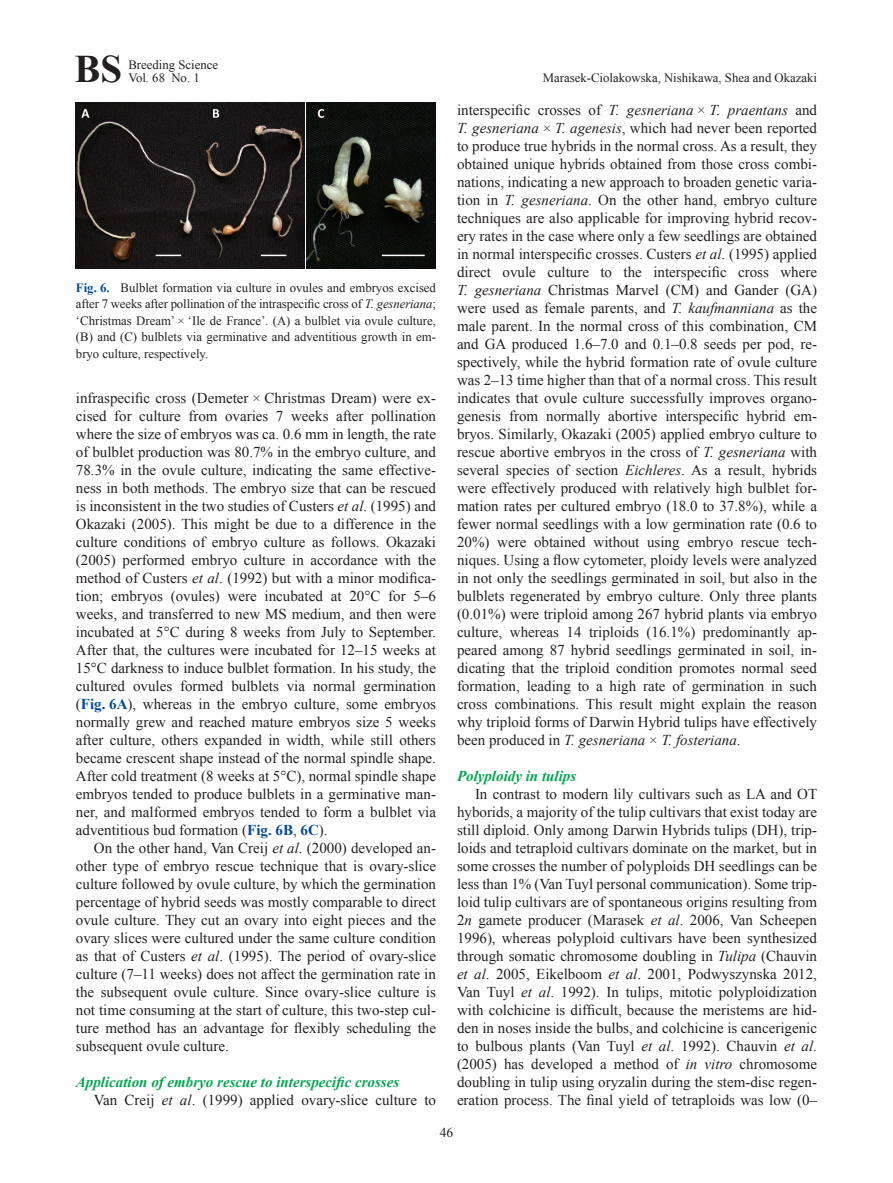
<style>
.page{position:relative;width:893px;height:1183px;background:#fff}
.page>*{position:absolute;margin:0;border:0;box-sizing:border-box;transform-origin:0 0}
.t1{font:700 39px "Times New Roman";color:#231f20}
.t2{font:15px/18px "Times New Roman";color:#231f20;text-align:justify}
.t3{font:italic 700 15px/18px "Times New Roman";color:#00a54f}
.t4{font:13.5px "Times New Roman";color:#231f20}
.t5{font:12.75px/16.5px "Times New Roman";color:#231f20;text-align:justify}
.s1{font-weight:700;color:#014c98}
.s2{font-style:italic}
.s3{font-weight:400;font-style:normal;color:#231f20}
.s4{font-weight:400;color:#231f20}
</style>
<div class="page">
<img style="left:76px;top:102px;width:123px;height:167px">
<img style="left:201px;top:102px;width:103px;height:167px">
<img style="left:307px;top:102px;width:129px;height:167px">
<svg style="left:81px;top:109px;width:8px;height:9px"></svg>
<svg style="left:213px;top:109px;width:6px;height:9px"></svg>
<svg style="left:318px;top:109px;width:6px;height:9px"></svg>
<hr style="left:156px;top:254px;width:25px;height:2px;background:#fff">
<hr style="left:382px;top:254px;width:43px;height:2px;background:#fff">
<hr style="left:261px;top:254px;width:25px;height:2px;background:#fff">
<h1 class="t1" style="left:74px;top:42px;width:49px">BS</h1>
<p class="t5" style="left:128px;top:58px;width:91px;line-height:12.8px">Breeding Science<br>Vol. 68 No. 1</p>
<p class="t5" style="left:76px;top:279px;width:362px"><span class="s1">Fig. 6.</span> Bulblet formation via culture in ovules and embryos excised after 7 weeks after pollination of the intraspecific cross of <span class="s2">T. gesneriana</span>; ‘Christmas Dream’ × ‘Ile de France’. (A) a bulblet via ovule culture, (B) and (C) bulblets via germinative and adventitious growth in em&shy;bryo culture, respectively.</p>
<p class="t2" style="left:76px;top:388px;width:362px">infraspecific cross (Demeter × Christmas Dream) were ex&shy;cised for culture from ovaries 7 weeks after pollination where the size of embryos was ca. 0.6 mm in length, the rate of bulblet production was 80.7% in the embryo culture, and 78.3% in the ovule culture, indicating the same effective&shy;ness in both methods. The embryo size that can be rescued is inconsistent in the two studies of Custers <span class="s2">et al</span>. (1995) and Okazaki (2005). This might be due to a difference in the culture conditions of embryo culture as follows. Okazaki (2005) performed embryo culture in accordance with the method of Custers <span class="s2">et al</span>. (1992) but with a minor modifica&shy;tion; embryos (ovules) were incubated at 20°C for 5–6 weeks, and transferred to new MS medium, and then were incubated at 5°C during 8 weeks from July to September.<br>After that, the cultures were incubated for 12–15 weeks at 15°C darkness to induce bulblet formation. In his study, the cultured ovules formed bulblets via normal germination (<span class="s1">Fig. 6A</span>), whereas in the embryo culture, some embryos normally grew and reached mature embryos size 5 weeks after culture, others expanded in width, while still others became crescent shape instead of the normal spindle shape.<br>After cold treatment (8 weeks at 5°C), normal spindle shape embryos tended to produce bulblets in a germinative man&shy;ner, and malformed embryos tended to form a bulblet via adventitious bud formation (<span class="s1">Fig. 6B</span>, <span class="s1">6C</span>).</p>
<p class="t2" style="left:76px;top:838px;width:362px;text-indent:18px">On the other hand, Van Creij <span class="s2">et al</span>. (2000) developed an&shy;other type of embryo rescue technique that is ovary-slice culture followed by ovule culture, by which the germination percentage of hybrid seeds was mostly comparable to direct ovule culture. They cut an ovary into eight pieces and the ovary slices were cultured under the same culture condition as that of Custers <span class="s2">et al</span>. (1995). The period of ovary-slice culture (7–11 weeks) does not affect the germination rate in the subsequent ovule culture. Since ovary-slice culture is not time consuming at the start of culture, this two-step cul&shy;ture method has an advantage for flexibly scheduling the subsequent ovule culture.</p>
<p class="t3" style="left:94px;top:1072px;width:344px;text-indent:-18px">Application of embryo rescue to interspecific crosses<br><span class="s3">Van Creij</span> <span class="s4">et al</span><span class="s3">. (1999) applied ovary-slice culture to</span></p>
<p class="t5" style="left:543px;top:69px;width:276px">Marasek-Ciolakowska, Nishikawa, Shea and Okazaki</p>
<p class="t2" style="left:457px;top:100px;width:362px">interspecific crosses of <span class="s2">T. gesneriana</span> × <span class="s2">T. praentans</span> and <span class="s2">T. gesneriana</span> × <span class="s2">T. agenesis</span>, which had never been reported to produce true hybrids in the normal cross. As a result, they obtained unique hybrids obtained from those cross combi&shy;nations, indicating a new approach to broaden genetic varia&shy;tion in <span class="s2">T. gesneriana</span>. On the other hand, embryo culture techniques are also applicable for improving hybrid recov&shy;ery rates in the case where only a few seedlings are obtained in normal interspecific crosses. Custers <span class="s2">et al</span>. (1995) applied direct ovule culture to the interspecific cross where <span class="s2">T. gesneriana</span> Christmas Marvel (CM) and Gander (GA) were used as female parents, and <span class="s2">T. kaufmanniana</span> as the male parent. In the normal cross of this combination, CM and GA produced 1.6–7.0 and 0.1–0.8 seeds per pod, re&shy;spectively, while the hybrid formation rate of ovule culture was 2–13 time higher than that of a normal cross. This result indicates that ovule culture successfully improves organo&shy;genesis from normally abortive interspecific hybrid em&shy;bryos. Similarly, Okazaki (2005) applied embryo culture to rescue abortive embryos in the cross of <span class="s2">T. gesneriana</span> with several species of section <span class="s2">Eichleres</span>. As a result, hybrids were effectively produced with relatively high bulblet for&shy;mation rates per cultured embryo (18.0 to 37.8%), while a fewer normal seedlings with a low germination rate (0.6 to 20%) were obtained without using embryo rescue tech&shy;niques. Using a flow cytometer, ploidy levels were analyzed in not only the seedlings germinated in soil, but also in the bulblets regenerated by embryo culture. Only three plants (0.01%) were triploid among 267 hybrid plants via embryo culture, whereas 14 triploids (16.1%) predominantly ap&shy;peared among 87 hybrid seedlings germinated in soil, in&shy;dicating that the triploid condition promotes normal seed formation, leading to a high rate of germination in such cross combinations. This result might explain the reason why triploid forms of Darwin Hybrid tulips have effectively been produced in <span class="s2">T. gesneriana</span> × <span class="s2">T. fosteriana</span>.</p>
<p class="t3" style="left:457px;top:766px;width:121px">Polyploidy in tulips</p>
<p class="t2" style="left:457px;top:784px;width:362px;text-indent:18px">In contrast to modern lily cultivars such as LA and OT hyborids, a majority of the tulip cultivars that exist today are still diploid. Only among Darwin Hybrids tulips (DH), trip&shy;loids and tetraploid cultivars dominate on the market, but in some crosses the number of polyploids DH seedlings can be less than 1% (Van Tuyl personal communication). Some trip&shy;loid tulip cultivars are of spontaneous origins resulting from 2<span class="s2">n</span> gamete producer (Marasek <span class="s2">et al</span>. 2006, Van Scheepen 1996), whereas polyploid cultivars have been synthesized through somatic chromosome doubling in <span class="s2">Tulipa</span> (Chauvin <span class="s2">et al</span>. 2005, Eikelboom <span class="s2">et al</span>. 2001, Podwyszynska 2012, Van Tuyl <span class="s2">et al</span>. 1992). In tulips, mitotic polyploidization with colchicine is difficult, because the meristems are hid&shy;den in noses inside the bulbs, and colchicine is cancerigenic to bulbous plants (Van Tuyl <span class="s2">et al</span>. 1992). Chauvin <span class="s2">et al</span>. (2005) has developed a method of <span class="s2">in vitro</span> chromosome doubling in tulip using oryzalin during the stem-disc regen&shy;eration process. The final yield of tetraploids was low (0–</p>
<p class="t4" style="left:440px;top:1123px;width:15px">46</p>
</div>
